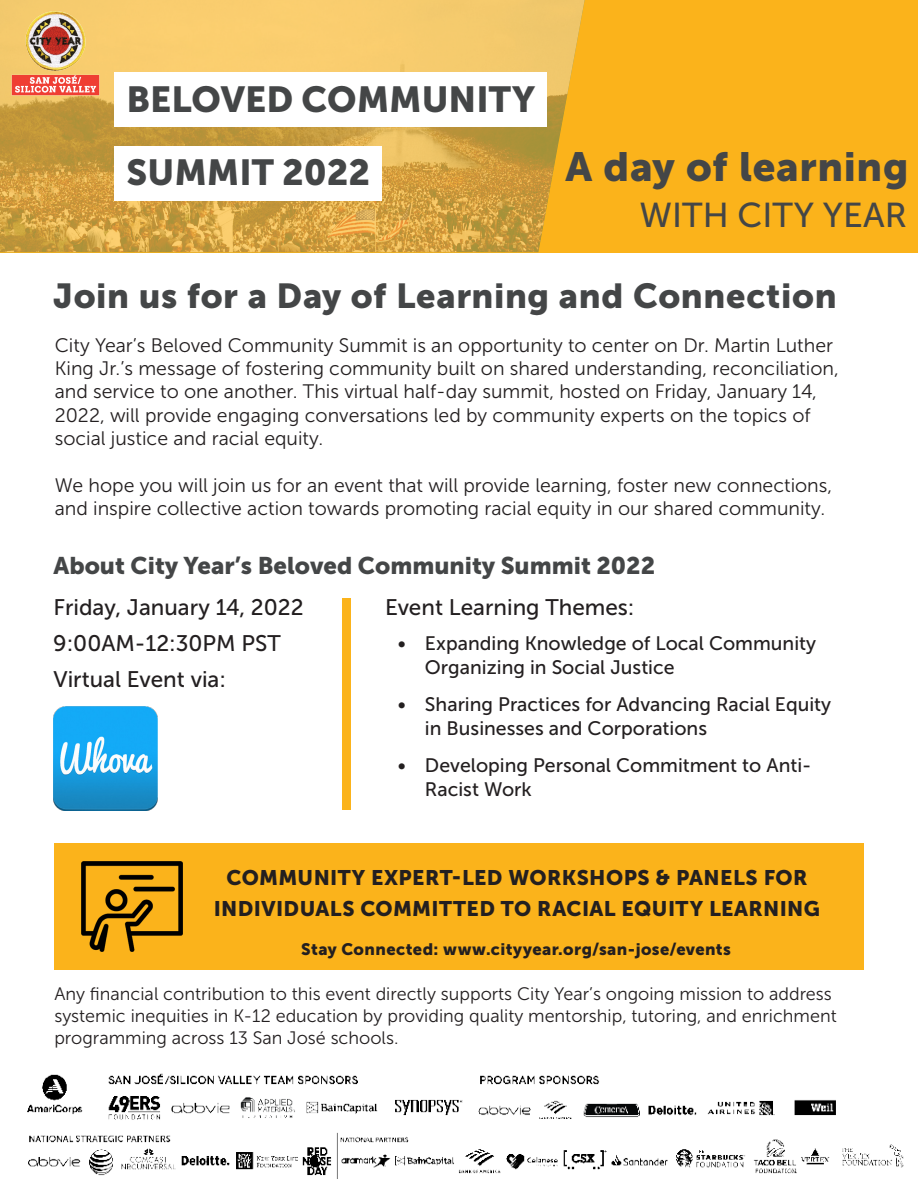
<style>
.page{position:relative;width:918px;height:1188px;background:#fff}
.page>*{position:absolute;margin:0;border:0;box-sizing:border-box;transform-origin:0 0}
.Bold-44{font:40.5px "Museo Sans 900";letter-spacing:.015em;color:#444647}
.Headline{font:36px "Museo Sans 900";color:#444647}
.Bold-44-2{font:34.5px "Museo Sans 900";letter-spacing:.02em;color:#444647}
.t1{font:34.5px "Museo Sans 500";color:#444647}
.Caps-30{font:24px "Museo Sans 900";color:#444647}
.t2{font:22.5px "Museo Sans 500";color:#231f20}
.Bold-44-3{font:21px/31.5px "Museo Sans 900";letter-spacing:.015em;color:#231f20;text-align:center}
.Caps-30-2{font:19.5px/23.4px "Museo Sans 300";color:#231f20}
.t3{font:19.5px/23.4px "Museo Sans 500";color:#231f20}
.Caps-30-3{font:18px/21.6px "Museo Sans 300";color:#231f20}
.Bold-44-4{font:16.5px "Museo Sans 900";letter-spacing:.025em;color:#231f20}
</style>
<div class="page">
<img style="left:54px;top:706px;width:104px;height:104px">
<div style="left:342px;top:599px;width:8px;height:211px;background:#fbb31b"></div>
<img style="left:27px;top:1073px;width:877px;height:106px">
<div style="left:54px;top:843px;width:810px;height:127px;background:#fbb31b"></div>
<img style="left:82px;top:862px;width:101px;height:90px">
<div style="left:0;top:0;width:918px;height:253px;background:#fbb31b"></div>
<img style="left:0;top:0;width:585px;height:252px">
<div style="left:115px;top:73px;width:432px;height:54px;background:#fff"></div>
<div style="left:115px;top:146px;width:267px;height:55px;background:#fff"></div>
<img style="left:9px;top:5px;width:92px;height:91px">
<p class="Headline" style="left:127px;top:79px;width:410px">BELOVED COMMUNITY</p>
<p class="Headline" style="left:127px;top:152px;width:245px">SUMMIT 2022</p>
<p class="Bold-44" style="left:565px;top:144px;width:345px">A day of learning</p>
<h3 class="t1" style="left:639px;top:196px;width:269px">WITH CITY YEAR</h3>
<p class="Bold-44-2" style="left:53px;top:276px;width:785px">Join us for a Day of Learning and Connection</p>
<p class="Caps-30-2" style="left:55px;top:333px;width:786px">City Year’s Beloved Community Summit is an opportunity to center on Dr. Martin Luther King Jr.’s message of fostering community built on shared understanding, reconciliation, and service to one another. This virtual half-day summit, hosted on Friday, January 14, 2022, will provide engaging conversations led by community experts on the topics of social justice and racial equity.</p>
<p class="Caps-30-2" style="left:55px;top:474px;width:779px">We hope you will join us for an event that will provide learning, foster new connections, and inspire collective action towards promoting racial equity in our shared community.</p>
<p class="Caps-30" style="left:54px;top:552px;width:603px">About City Year’s Beloved Community Summit 2022</p>
<p class="t2" style="left:54px;top:595px;width:252px">Friday, January 14, 2022</p>
<p class="t2" style="left:53px;top:631px;width:229px">9:00AM-12:30PM PST</p>
<p class="t2" style="left:54px;top:667px;width:174px">Virtual Event via:</p>
<p class="t2" style="left:385px;top:595px;width:251px">Event Learning Themes:</p>
<p class="t3" style="left:425px;top:632px;width:393px;text-indent:-27px">• Expanding Knowledge of Local Community<br>Organizing in Social Justice</p>
<p class="t3" style="left:425px;top:693px;width:408px;text-indent:-27px">• Sharing Practices for Advancing Racial Equity in Businesses and Corporations</p>
<p class="t3" style="left:425px;top:754px;width:388px;text-indent:-27px">• Developing Personal Commitment to Anti-<br>Racist Work</p>
<p class="Bold-44-3" style="left:214px;top:862px;width:608px">COMMUNITY EXPERT-LED WORKSHOPS &amp; PANELS FOR<br>INDIVIDUALS COMMITTED TO RACIAL EQUITY LEARNING</p>
<p class="Bold-44-4" style="left:301px;top:940px;width:431px">Stay Connected: www.cityyear.org/san-jose/events</p>
<p class="Caps-30-3" style="left:54px;top:984px;width:784px">Any financial contribution to this event directly supports City Year’s ongoing mission to address systemic inequities in K-12 education by providing quality mentorship, tutoring, and enrichment programming across 13 San José schools.</p>
</div>
